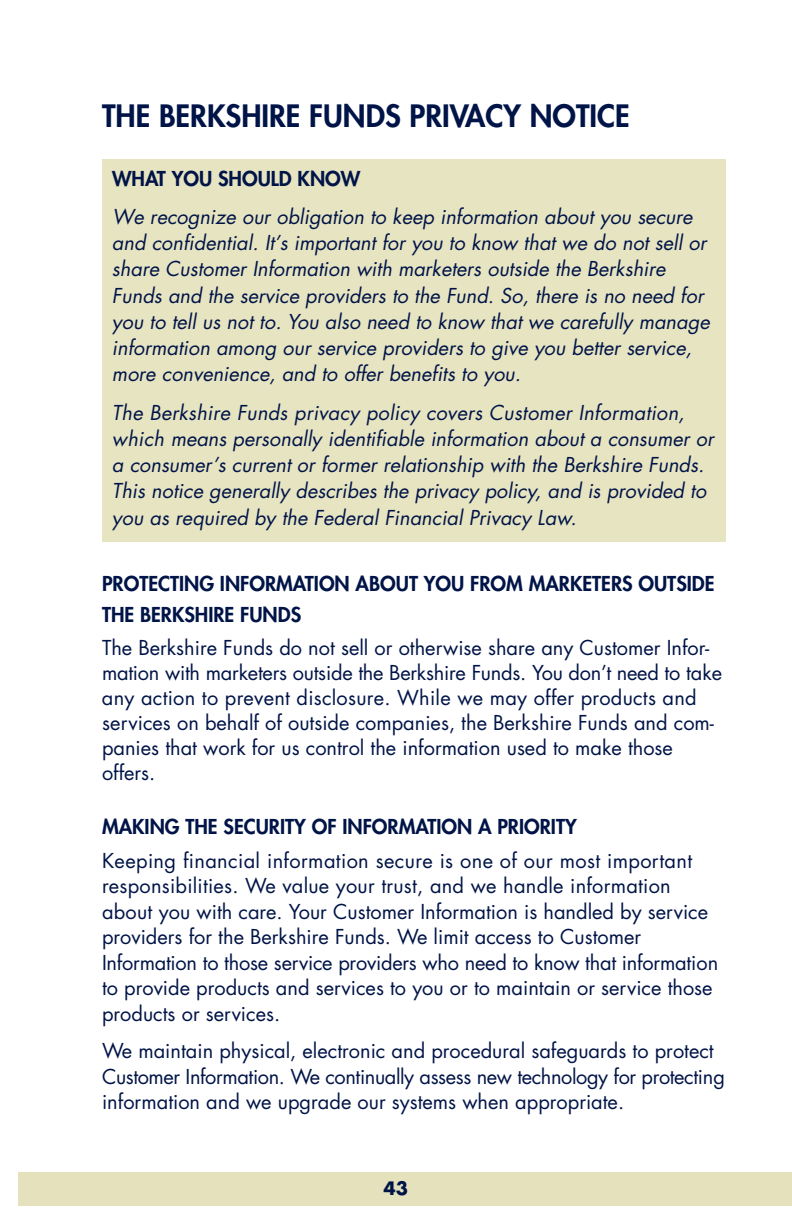
<style>
.page{position:relative;width:792px;height:1224px;background:#fff}
.page>*{position:absolute;margin:0;border:0;box-sizing:border-box;transform-origin:0 0}
.t1{font:800 30px "Futura";color:#001447}
.t2{font:20px/25.4px "Futura";color:#001447}
.t3{font:italic 20px/26.2px "Futura";color:#001447}
.t4{font:800 20px/30.8px "Futura";color:#001447}
.t5{font:700 18px "Futura";color:#001447}
</style>
<div class="page">
<div style="left:774px;top:1172px;width:18px;height:33px;background:#e5e1bc"></div>
<div style="left:18px;top:1172px;width:756px;height:33px;background:#e5e1bc"></div>
<div style="left:102px;top:159px;width:624px;height:382px;background:#e7e4c2"></div>
<h1 class="t1" style="left:102px;top:102px;width:529px">THE BERKSHIRE FUNDS PRIVACY NOTICE</h1>
<p class="t4" style="left:112px;top:164px;width:250px">WHAT YOU SHOULD KNOW</p>
<p class="t3" style="left:112px;top:205px;width:599px">We recognize our obligation to keep information about you secure and confidential. It’s important for you to know that we do not sell or share Customer Information with marketers outside the Berkshire Funds and the service providers to the Fund. So, there is no need for you to tell us not to. You also need to know that we carefully manage information among our service providers to give you better service, more convenience, and to offer benefits to you.</p>
<p class="t3" style="left:112px;top:401px;width:603px">The Berkshire Funds privacy policy covers Customer Information, which means personally identifiable information about a consumer or a consumer’s current or former relationship with the Berkshire Funds.<br>This notice generally describes the privacy policy, and is provided to you as required by the Federal Financial Privacy Law.</p>
<p class="t4" style="left:102px;top:570px;width:614px">PROTECTING INFORMATION ABOUT YOU FROM MARKETERS OUTSIDE<br>THE BERKSHIRE FUNDS</p>
<p class="t2" style="left:102px;top:637px;width:622px">The Berkshire Funds do not sell or otherwise share any Customer Infor&shy;mation with marketers outside the Berkshire Funds. You don’t need to take any action to prevent disclosure. While we may offer products and services on behalf of outside companies, the Berkshire Funds and com&shy;panies that work for us control the information used to make those offers.</p>
<p class="t4" style="left:102px;top:813px;width:476px">MAKING THE SECURITY OF INFORMATION A PRIORITY</p>
<p class="t2" style="left:102px;top:850px;width:618px">Keeping financial information secure is one of our most important responsibilities. We value your trust, and we handle information about you with care. Your Customer Information is handled by service providers for the Berkshire Funds. We limit access to Customer Information to those service providers who need to know that information to provide products and services to you or to maintain or service those products or services.</p>
<p class="t2" style="left:102px;top:1040px;width:625px">We maintain physical, electronic and procedural safeguards to protect<br>Customer Information. We continually assess new technology for protecting information and we upgrade our systems when appropriate.</p>
<p class="t5" style="left:384px;top:1180px;width:26px">43</p>
</div>
